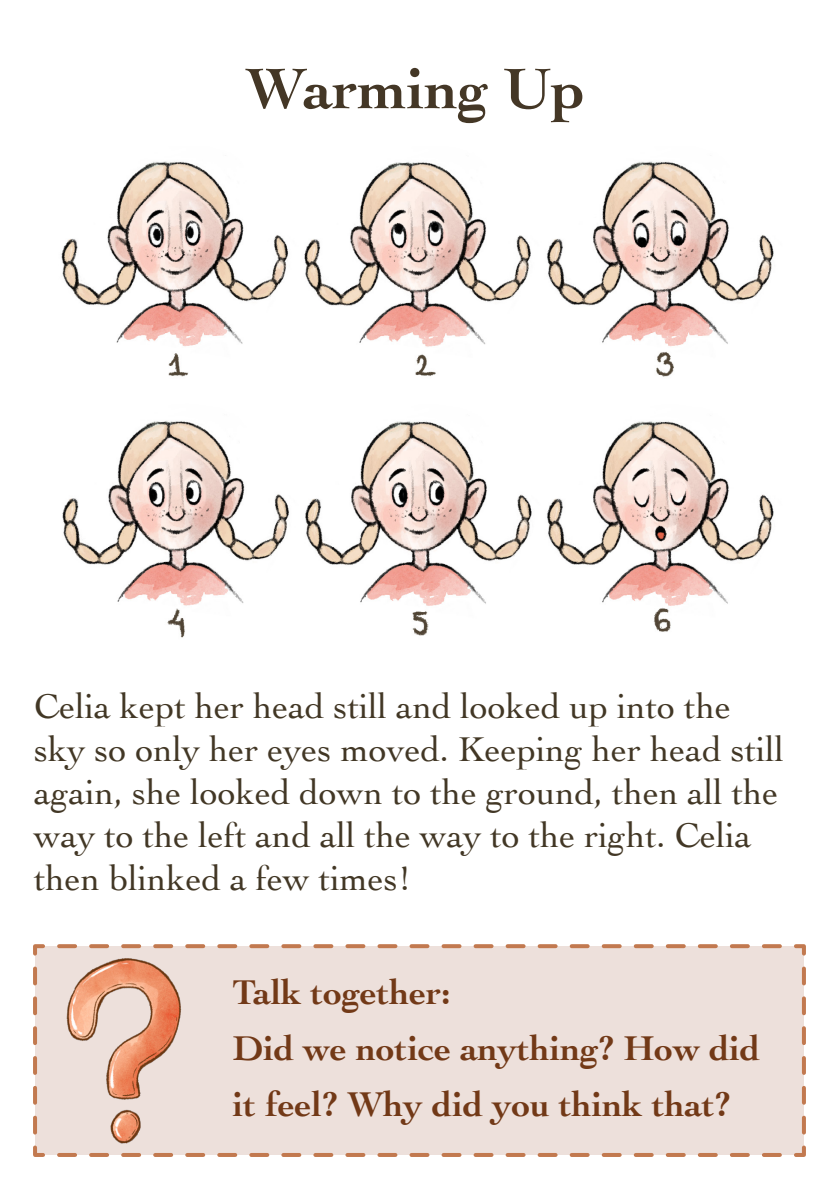
<style>
.page{position:relative;width:840px;height:1191px;background:#fff}
.page>*{position:absolute;margin:0;border:0;box-sizing:border-box;transform-origin:0 0}
.t1{font:700 60px "Cochin";color:#443726}
.t2{font:36px/43.2px "Cochin";color:#423725}
.t3{font:700 36px/56px "Cochin";color:#723917}
</style>
<div class="page">
<div style="left:33px;top:944px;width:773px;height:213px;background:#ede0db"></div>
<img style="left:61px;top:161px;width:713px;height:477px">
<img style="left:33px;top:945px;width:183px;height:212px">
<p class="t1" style="left:245px;top:48px;width:340px">Warming Up</p>
<p class="t2" style="left:34px;top:682px;width:751px">Celia kept her head still and looked up into the sky so only her eyes moved. Keeping her head still again, she looked down to the ground, then all the way to the left and all the way to the right. Celia then blinked a few times!</p>
<p class="t3" style="left:232px;top:962px;width:220px">Talk together:</p>
<p class="t3" style="left:232px;top:1018px;width:528px">Did we notice anything? How did it feel? Why did you think that?</p>
</div>
